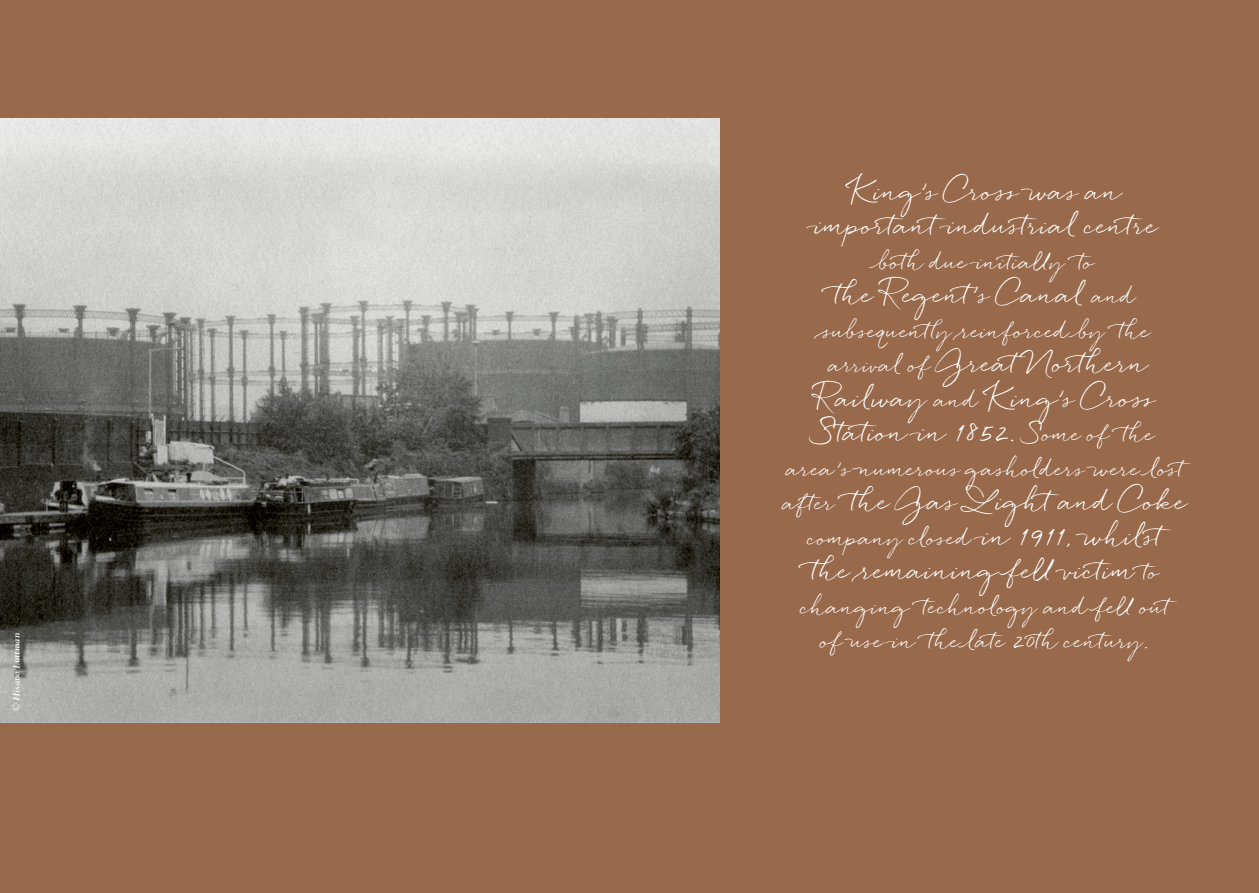
<style>
.page{position:relative;width:1259px;height:893px;background:#98694b}
.page>*{position:absolute;margin:0;border:0;box-sizing:border-box;transform-origin:0 0}
.t1{font:25.5px/34.5px "Quickpen";letter-spacing:.005em;color:#fff;text-align:center}
.t2{font:21px/34.5px "Quickpen";letter-spacing:.005em;color:#fff}
.t3{font:italic 700 10.5px "Perpetua";color:#fff}
.s1{font-size:21px}
.s2{font-size:25.5px}
</style>
<div class="page">
<img style="left:0;top:118px;width:719px;height:605px">
<p class="t3" style="left:10px;top:711px;width:80px;rotate:-90deg">© Hisano Luttman</p>
<p class="t1" style="left:813px;top:174px;width:349px">King’s Cross was an importantindustrial centre</p>
<p class="t2" style="left:877px;top:244px;width:227px">both due initially to</p>
<p class="t1" style="left:835px;top:277px;width:302px">the Regent’s Canal <span class="s1">and</span></p>
<p class="t2" style="left:820px;top:313px;width:334px">subsequently reinforced by the</p>
<p class="t1" style="left:815px;top:346px;width:343px"><span class="s1">arrival of</span> GreatNorthern<br>Railway <span class="s1">and</span> King’s Cross<br>Station in 1852. <span class="s1">Some of the</span></p>
<p class="t2" style="left:787px;top:451px;width:416px">area’s numerous gasholders were lost</p>
<p class="t1" style="left:784px;top:484px;width:407px"><span class="s1">after</span> the Gas Lightand Coke</p>
<p class="t2" style="left:808px;top:520px;width:377px">company closed <span class="s2">in 1911, whilst</span></p>
<p class="t1" style="left:812px;top:553px;width:356px">the remaining fell victim <span class="s1">to</span></p>
<p class="t2" style="left:821px;top:589px;width:368px;text-indent:-20px">changing technology and fell out of use in the late 20th century.</p>
</div>
